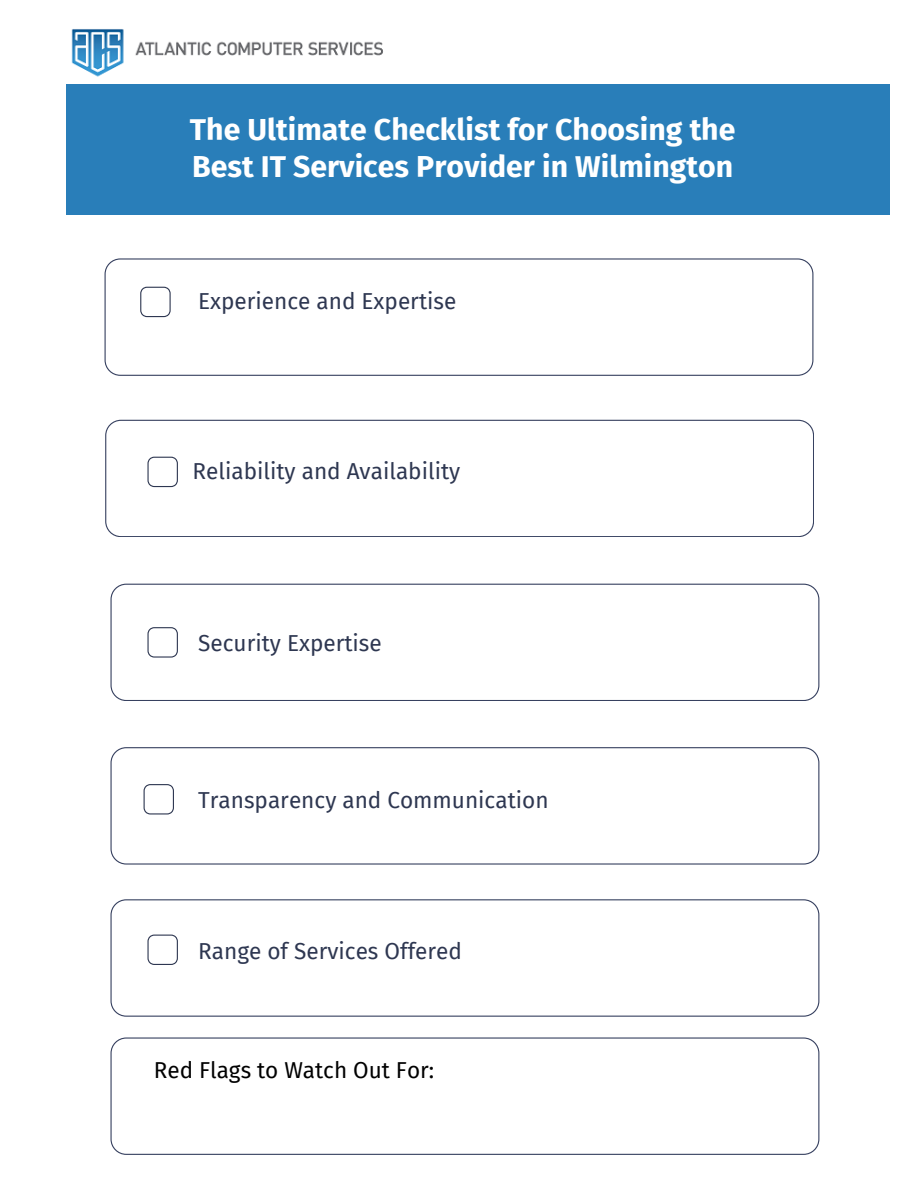
<style>
.page{position:relative;width:918px;height:1188px;background:#fff}
.page>*{position:absolute;margin:0;border:0;box-sizing:border-box;transform-origin:0 0}
.t1{font:700 59.25px "Fira Sans";color:#fff}
.t2{font:500 31.05px "Inter";letter-spacing:.275em;color:#fff}
.t3{font:700 30.15px/37.2px "Fira Sans";color:#fff}
.t4{font:22.5px "Fira Sans";color:#2e3751}
.t5{font:22.5px "Fira Sans";color:#000}
</style>
<div class="page">
<svg style="left:105px;top:258px;width:708px;height:117px"></svg>
<svg style="left:105px;top:420px;width:709px;height:117px"></svg>
<svg style="left:110px;top:584px;width:709px;height:117px"></svg>
<svg style="left:110px;top:747px;width:709px;height:117px"></svg>
<svg style="left:110px;top:899px;width:709px;height:117px"></svg>
<svg style="left:147px;top:935px;width:31px;height:30px"></svg>
<div style="left:66px;top:84px;width:824px;height:131px;background:#297eb9"></div>
<svg style="left:140px;top:287px;width:31px;height:30px"></svg>
<svg style="left:147px;top:457px;width:31px;height:30px"></svg>
<svg style="left:147px;top:627px;width:31px;height:31px"></svg>
<svg style="left:144px;top:784px;width:30px;height:30px"></svg>
<img style="left:71px;top:29px;width:312px;height:48px">
<svg style="left:110px;top:1037px;width:709px;height:117px"></svg>
<p class="t1" style="left:220px;top:78px;width:478px">IT Service Reques</p>
<h1 class="t2" style="left:336px;top:148px;width:246px">WORKFLOW</h1>
<h3 class="t3" style="left:190px;top:111px;width:547px">The Ultimate Checklist for Choosing the<br>Best IT Services Provider in Wilmington</h3>
<p class="t4" style="left:198px;top:288px;width:260px">Experience and Expertise</p>
<p class="t4" style="left:193px;top:458px;width:269px">Reliability and Availability</p>
<p class="t4" style="left:198px;top:630px;width:185px">Security Expertise</p>
<p class="t4" style="left:198px;top:787px;width:352px">Transparency and Communication</p>
<h2 class="t4" style="left:198px;top:938px;width:265px">Range of Services Offered</h2>
<p class="t5" style="left:154px;top:1057px;width:282px">Red Flags to Watch Out For:</p>
</div>
